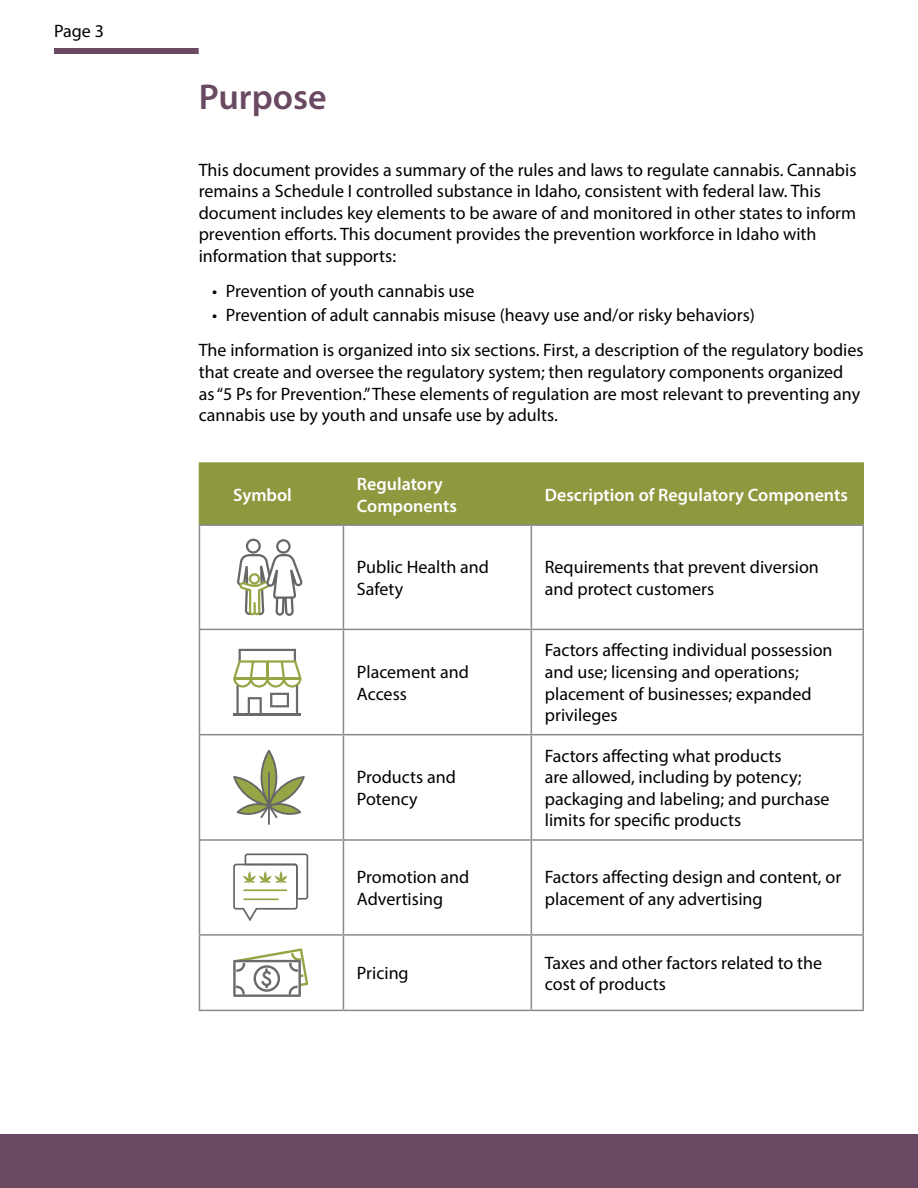
<style>
.page{position:relative;width:918px;height:1188px;background:#fff}
.page>*{position:absolute;margin:0;border:0;box-sizing:border-box;transform-origin:0 0}
.t1{font:600 36px "Myriad Pro";color:#6a4a62}
.t2{font:18px/21.6px "Myriad Pro";color:#000}
.Table_Headers{font:600 18px/21.6px "Myriad Pro";color:#fff}
</style>
<div class="page">
<div style="left:0;top:1134px;width:918px;height:54px;background:#6a4a62"></div>
<div style="left:54px;top:48px;width:145px;height:6px;background:#6a4a62"></div>
<div style="left:200px;top:464px;width:662px;height:60px;background:#8e983f"></div>
<hr style="left:199px;top:462px;width:144px;height:2px;background:#8e983f">
<hr style="left:199px;top:464px;width:1px;height:60px;background:#8e983f">
<hr style="left:343px;top:462px;width:188px;height:2px;background:#8e983f">
<hr style="left:343px;top:464px;width:1px;height:60px;background:#8e983f">
<hr style="left:531px;top:462px;width:333px;height:2px;background:#8e983f">
<hr style="left:531px;top:464px;width:1px;height:60px;background:#8e983f">
<hr style="left:862px;top:464px;width:2px;height:60px;background:#8e983f">
<hr style="left:199px;top:526px;width:1px;height:103px;background:#878a8e">
<hr style="left:343px;top:526px;width:1px;height:103px;background:#878a8e">
<hr style="left:531px;top:526px;width:1px;height:103px;background:#878a8e">
<hr style="left:862px;top:526px;width:2px;height:103px;background:#878a8e">
<hr style="left:199px;top:629px;width:144px;height:1px;background:#878a8e">
<hr style="left:199px;top:630px;width:1px;height:104px;background:#878a8e">
<hr style="left:343px;top:629px;width:188px;height:1px;background:#878a8e">
<hr style="left:343px;top:630px;width:1px;height:104px;background:#878a8e">
<hr style="left:531px;top:629px;width:333px;height:1px;background:#878a8e">
<hr style="left:531px;top:630px;width:1px;height:104px;background:#878a8e">
<hr style="left:862px;top:630px;width:2px;height:104px;background:#878a8e">
<hr style="left:199px;top:734px;width:144px;height:1px;background:#878a8e">
<hr style="left:199px;top:735px;width:1px;height:104px;background:#878a8e">
<hr style="left:343px;top:734px;width:188px;height:1px;background:#878a8e">
<hr style="left:343px;top:735px;width:1px;height:104px;background:#878a8e">
<hr style="left:531px;top:734px;width:333px;height:1px;background:#878a8e">
<hr style="left:531px;top:735px;width:1px;height:104px;background:#878a8e">
<hr style="left:862px;top:735px;width:2px;height:104px;background:#878a8e">
<hr style="left:199px;top:839px;width:144px;height:2px;background:#878a8e">
<hr style="left:199px;top:841px;width:1px;height:93px;background:#878a8e">
<hr style="left:343px;top:839px;width:188px;height:2px;background:#878a8e">
<hr style="left:343px;top:841px;width:1px;height:93px;background:#878a8e">
<hr style="left:531px;top:839px;width:333px;height:2px;background:#878a8e">
<hr style="left:531px;top:841px;width:1px;height:93px;background:#878a8e">
<hr style="left:862px;top:841px;width:2px;height:93px;background:#878a8e">
<hr style="left:199px;top:524px;width:144px;height:2px;background:#878a8e">
<hr style="left:343px;top:524px;width:188px;height:2px;background:#878a8e">
<hr style="left:531px;top:524px;width:333px;height:2px;background:#878a8e">
<hr style="left:199px;top:934px;width:144px;height:2px;background:#878a8e">
<hr style="left:199px;top:936px;width:1px;height:74px;background:#878a8e">
<hr style="left:343px;top:934px;width:188px;height:2px;background:#878a8e">
<hr style="left:343px;top:936px;width:1px;height:74px;background:#878a8e">
<hr style="left:531px;top:934px;width:333px;height:2px;background:#878a8e">
<hr style="left:531px;top:936px;width:1px;height:74px;background:#878a8e">
<hr style="left:862px;top:936px;width:2px;height:74px;background:#878a8e">
<hr style="left:199px;top:1010px;width:144px;height:1px;background:#878a8e">
<hr style="left:343px;top:1010px;width:188px;height:1px;background:#878a8e">
<hr style="left:531px;top:1010px;width:333px;height:1px;background:#878a8e">
<svg style="left:237px;top:539px;width:66px;height:77px"></svg>
<hr style="left:277px;top:596px;width:15px;height:3px;background:#666">
<svg style="left:233px;top:649px;width:69px;height:66px"></svg>
<hr style="left:234px;top:713px;width:67px;height:2px;background:#6b6b6b">
<hr style="left:268px;top:772px;width:2px;height:53px;background:#666">
<svg style="left:233px;top:750px;width:72px;height:69px"></svg>
<svg style="left:233px;top:853px;width:75px;height:68px"></svg>
<svg style="left:233px;top:948px;width:75px;height:49px"></svg>
<p class="t2" style="left:54px;top:20px;width:51px">Page 3</p>
<h2 class="t1" style="left:199px;top:74px;width:129px">Purpose</h2>
<p class="t2" style="left:199px;top:158px;width:659px">This document provides a summary of the rules and laws to regulate cannabis. Cannabis remains a Schedule I controlled substance in Idaho, consistent with federal law. This document includes key elements to be aware of and monitored in other states to inform prevention efforts. This document provides the prevention workforce in Idaho with information that supports:</p>
<p class="t2" style="left:212px;top:280px;width:264px">• Prevention of youth cannabis use</p>
<p class="t2" style="left:212px;top:304px;width:544px">• Prevention of adult cannabis misuse (heavy use and/or risky behaviors)</p>
<p class="t2" style="left:199px;top:339px;width:666px">The information is organized into six sections. First, a description of the regulatory bodies that create and oversee the regulatory system; then regulatory components organized as “5 Ps for Prevention.” These elements of regulation are most relevant to preventing any cannabis use by youth and unsafe use by adults.</p>
<p class="Table_Headers" style="left:233px;top:484px;width:60px">Symbol</p>
<p class="Table_Headers" style="left:357px;top:473px;width:102px">Regulatory<br>Components</p>
<p class="Table_Headers" style="left:545px;top:484px;width:305px">Description of Regulatory Components</p>
<p class="t2" style="left:357px;top:556px;width:134px">Public Health and<br>Safety</p>
<p class="t2" style="left:545px;top:556px;width:276px">Requirements that prevent diversion and protect customers</p>
<p class="t2" style="left:357px;top:661px;width:113px">Placement and<br>Access</p>
<p class="t2" style="left:357px;top:766px;width:100px">Products and<br>Potency</p>
<p class="t2" style="left:545px;top:639px;width:289px">Factors affecting individual possession and use; licensing and operations; placement of businesses; expanded privileges</p>
<p class="t2" style="left:545px;top:745px;width:286px">Factors affecting what products<br>are allowed, including by potency; packaging and labeling; and purchase limits for specific products</p>
<p class="t2" style="left:357px;top:866px;width:114px">Promotion and<br>Advertising</p>
<p class="t2" style="left:545px;top:866px;width:298px">Factors affecting design and content, or placement of any advertising</p>
<p class="t2" style="left:357px;top:962px;width:53px">Pricing</p>
<p class="t2" style="left:545px;top:951px;width:279px">Taxes and other factors related to the cost of products</p>
</div>
